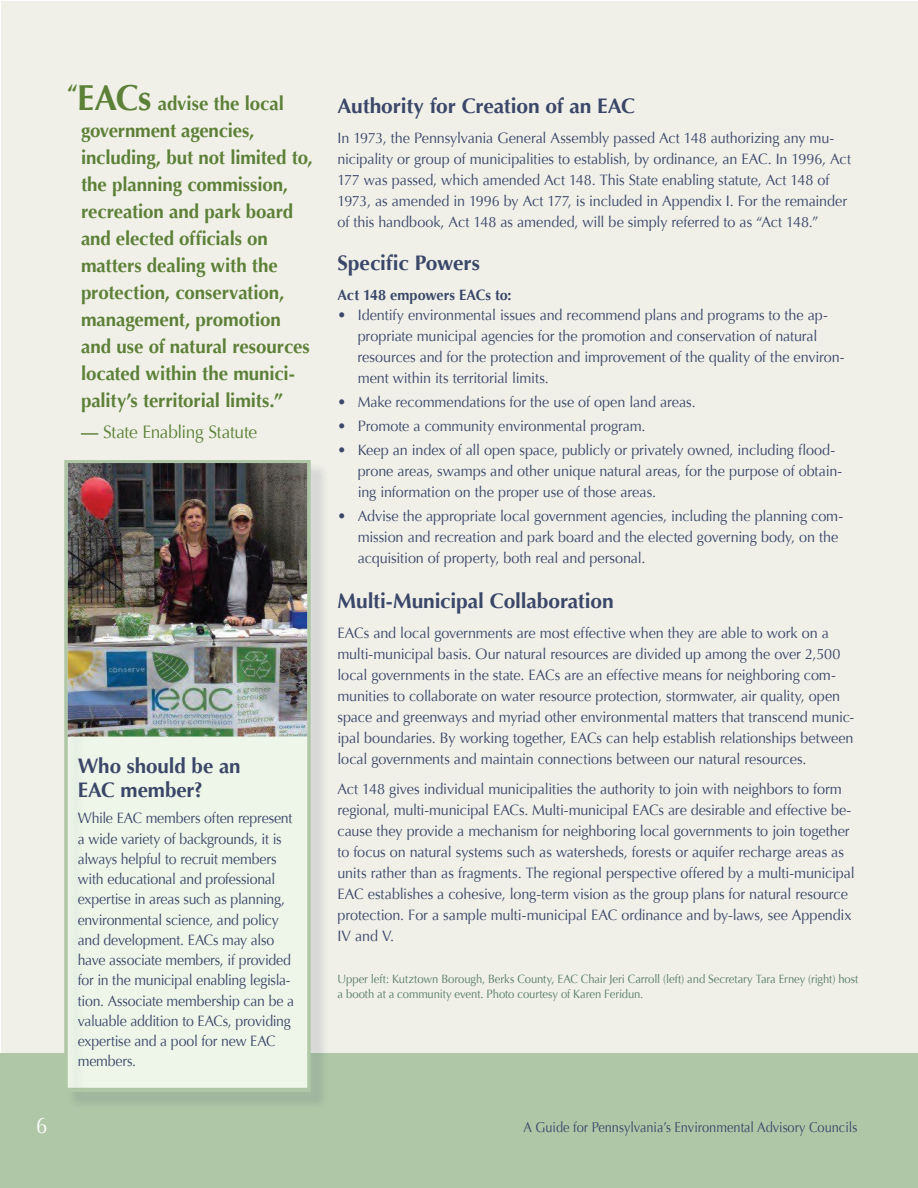
<style>
.page{position:relative;width:918px;height:1188px;background:#fff}
.page>*{position:absolute;margin:0;border:0;box-sizing:border-box;transform-origin:0 0}
.t1{font:700 36px "Optima";color:#5d8038;scale:.95 1}
.t2{font:22.5px "Optima";color:#fff;scale:.9 1}
.t3{font:700 21px/24px "Optima";letter-spacing:-.005em;color:#3b4769}
.t4{font:700 19.5px/27px "Optima";letter-spacing:-.005em;color:#5d8038;scale:.96 1}
.t5{font:18px "Optima";letter-spacing:-.015em;color:#5d8038;scale:.96 1}
.t6{font:15px/21px "Optima";letter-spacing:-.01em;color:#3b4769;scale:.96 1}
.t7{font:15px/20.2px "Optima";letter-spacing:-.01em;color:#3b4769;scale:.94 1}
.t8{font:700 15px "Optima";color:#3b4769;scale:.96 1}
.t9{font:14.25px "Optima";color:#3b4769;scale:.9 1}
.t10{font:12px/15px "Optima";letter-spacing:-.005em;color:#587c67;scale:.94 1}
.s1{font-weight:700}
</style>
<div class="page">
<div style="left:1px;top:2px;width:917px;height:1052px;background:#f0f0e8"></div>
<div style="left:0;top:1053px;width:918px;height:135px;background:#b0c7a7"></div>
<div style="left:67px;top:462px;width:262px;height:648px;background:#3b4769;opacity:.12"></div>
<div style="left:64px;top:460px;width:246px;height:632px;border:3px solid #b0c7a7"></div>
<h1 class="t1" style="left:68px;top:77px;width:90px"><sup>“</sup>EACs</h1>
<p class="t4" style="left:81px;top:90px;width:243px;text-indent:77px">advise the local government agencies, including, but not limited to, the planning commission, recreation and park board and elected officials on matters dealing with the protection, conservation, management, promotion and use of natural resources located within the munici&shy;pality’s territorial limits.”</p>
<p class="t5" style="left:81px;top:422px;width:185px"><span class="s1">—</span> State Enabling Statute</p>
<h3 class="t3" style="left:78px;top:754px;width:164px">Who should be an<br>EAC member?</h3>
<p class="t7" style="left:78px;top:808px;width:232px">While EAC members often represent a wide variety of backgrounds, it is always helpful to recruit members with educational and professional expertise in areas such as planning, environmental science, and policy and development. EACs may also have associate members, if provided for in the municipal enabling legisla&shy;tion. Associate membership can be a valuable addition to EACs, providing expertise and a pool for new EAC members.</p>
<h3 class="t3" style="left:338px;top:94px;width:299px">Authority for Creation of an EAC</h3>
<p class="t6" style="left:338px;top:127px;width:536px">In 1973, the Pennsylvania General Assembly passed Act 148 authorizing any mu&shy;nicipality or group of municipalities to establish, by ordinance, an EAC. In 1996, Act 177 was passed, which amended Act 148. This State enabling statute, Act 148 of 1973, as amended in 1996 by Act 177, is included in Appendix I. For the remainder of this handbook, Act 148 as amended, will be simply referred to as “Act 148.”</p>
<h3 class="t3" style="left:338px;top:251px;width:144px">Specific Powers</h3>
<p class="t8" style="left:338px;top:286px;width:183px">Act 148 empowers EACs to:</p>
<p class="t6" style="left:358px;top:304px;width:509px;text-indent:-20px">• Identify environmental issues and recommend plans and programs to the ap&shy;propriate municipal agencies for the promotion and conservation of natural resources and for the protection and improvement of the quality of the environ&shy;ment within its territorial limits.</p>
<p class="t6" style="left:338px;top:391px;width:375px">• Make recommendations for the use of open land areas.</p>
<p class="t6" style="left:338px;top:415px;width:322px">• Promote a community environmental program.</p>
<p class="t6" style="left:358px;top:439px;width:506px;text-indent:-20px">• Keep an index of all open space, publicly or privately owned, including flood&shy;prone areas, swamps and other unique natural areas, for the purpose of obtain&shy;ing information on the proper use of those areas.</p>
<p class="t6" style="left:358px;top:505px;width:507px;text-indent:-20px">• Advise the appropriate local government agencies, including the planning com&shy;mission and recreation and park board and the elected governing body, on the acquisition of property, both real and personal.</p>
<h3 class="t3" style="left:338px;top:589px;width:278px">Multi-Municipal Collaboration</h3>
<p class="t6" style="left:338px;top:622px;width:540px">EACs and local governments are most effective when they are able to work on a multi-municipal basis. Our natural resources are divided up among the over 2,500 local governments in the state. EACs are an effective means for neighboring com&shy;munities to collaborate on water resource protection, stormwater, air quality, open space and greenways and myriad other environmental matters that transcend munic&shy;ipal boundaries. By working together, EACs can help establish relationships between local governments and maintain connections between our natural resources.</p>
<p class="t6" style="left:338px;top:778px;width:540px">Act 148 gives individual municipalities the authority to join with neighbors to form regional, multi-municipal EACs. Multi-municipal EACs are desirable and effective be&shy;cause they provide a mechanism for neighboring local governments to join together to focus on natural systems such as watersheds, forests or aquifer recharge areas as units rather than as fragments. The regional perspective offered by a multi-municipal EAC establishes a cohesive, long-term vision as the group plans for natural resource protection. For a sample multi-municipal EAC ordinance and by-laws, see Appendix IV and V.</p>
<p class="t10" style="left:338px;top:972px;width:556px">Upper left: Kutztown Borough, Berks County, EAC Chair Jeri Carroll (left) and Secretary Tara Erney (right) host a booth at a community event. Photo courtesy of Karen Feridun.</p>
<h2 class="t2" style="left:36px;top:1113px;width:14px">6</h2>
<p class="t9" style="left:523px;top:1119px;width:373px">A Guide for Pennsylvania’s Environmental Advisory Councils</p>
</div>
